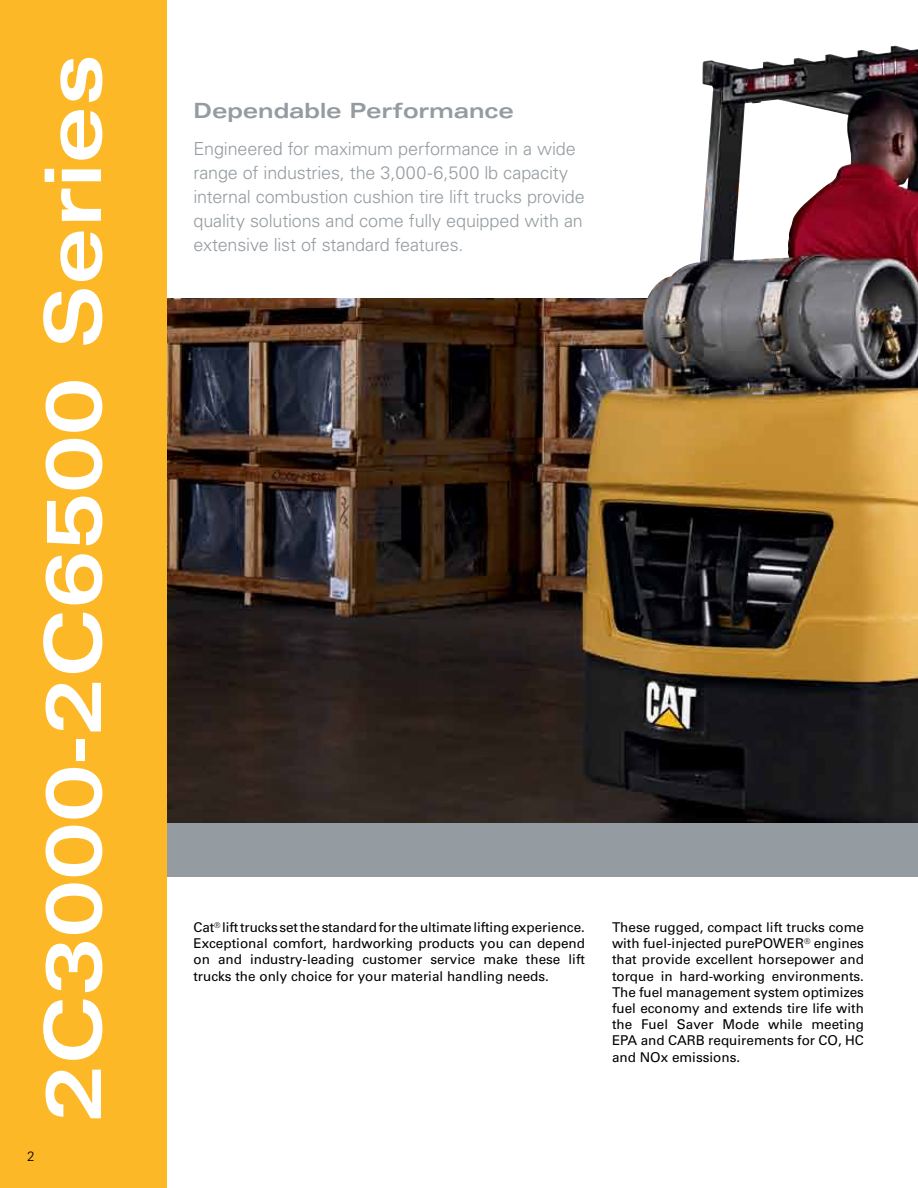
<style>
.page{position:relative;width:918px;height:1188px;background:#fff}
.page>*{position:absolute;margin:0;border:0;box-sizing:border-box;transform-origin:0 0}
.t1{font:700 expanded 78px "Univers";color:#fff}
.t2{font:700 expanded 21px "Univers";letter-spacing:-.005em;color:#949ca1}
.t3{font:300 18px/24px "Univers";letter-spacing:-.01em;color:#949ca1}
.t4{font:13.5px/16.2px "Univers";color:#000;text-align:justify}
.t5{font:300 13.5px "Univers";color:#000}
</style>
<div class="page">
<img style="left:166px;top:298px;width:417px;height:526px">
<img style="left:583px;top:46px;width:335px;height:778px">
<div style="left:134px;top:824px;width:784px;height:54px;background:#949ca1"></div>
<div style="left:0;top:0;width:166px;height:1188px;background:#fdb827"></div>
<h1 class="t1" style="left:29px;top:1122px;width:1070px;rotate:-90deg">2C3000-2C6500 Series</h1>
<p class="t5" style="left:27px;top:1148px;width:23px">2 4</p>
<h2 class="t2" style="left:194px;top:99px;width:322px">Dependable Performance</h2>
<p class="t3" style="left:194px;top:137px;width:393px">Engineered for maximum performance in a wide range of industries, the 3,000-6,500 lb capacity internal combustion cushion tire lift trucks provide quality solutions and come fully equipped with an extensive list of standard features.</p>
<p class="t4" style="left:193px;top:919px;width:393px">Cat<sup>®</sup> lift trucks set the standard for the ultimate lifting experience.<br>Exceptional comfort, hardworking products you can depend on and industry-leading customer service make these lift trucks the only choice for your material handling needs.</p>
<p class="t4" style="left:612px;top:919px;width:254px">These rugged, compact lift trucks come with fuel-injected purePOWER<sup>®</sup> engines that provide excellent horsepower and torque in hard-working environments.<br>The fuel management system optimizes fuel economy and extends tire life with the Fuel Saver Mode while meeting EPA and CARB requirements for CO, HC and NOx emissions.</p>
</div>
